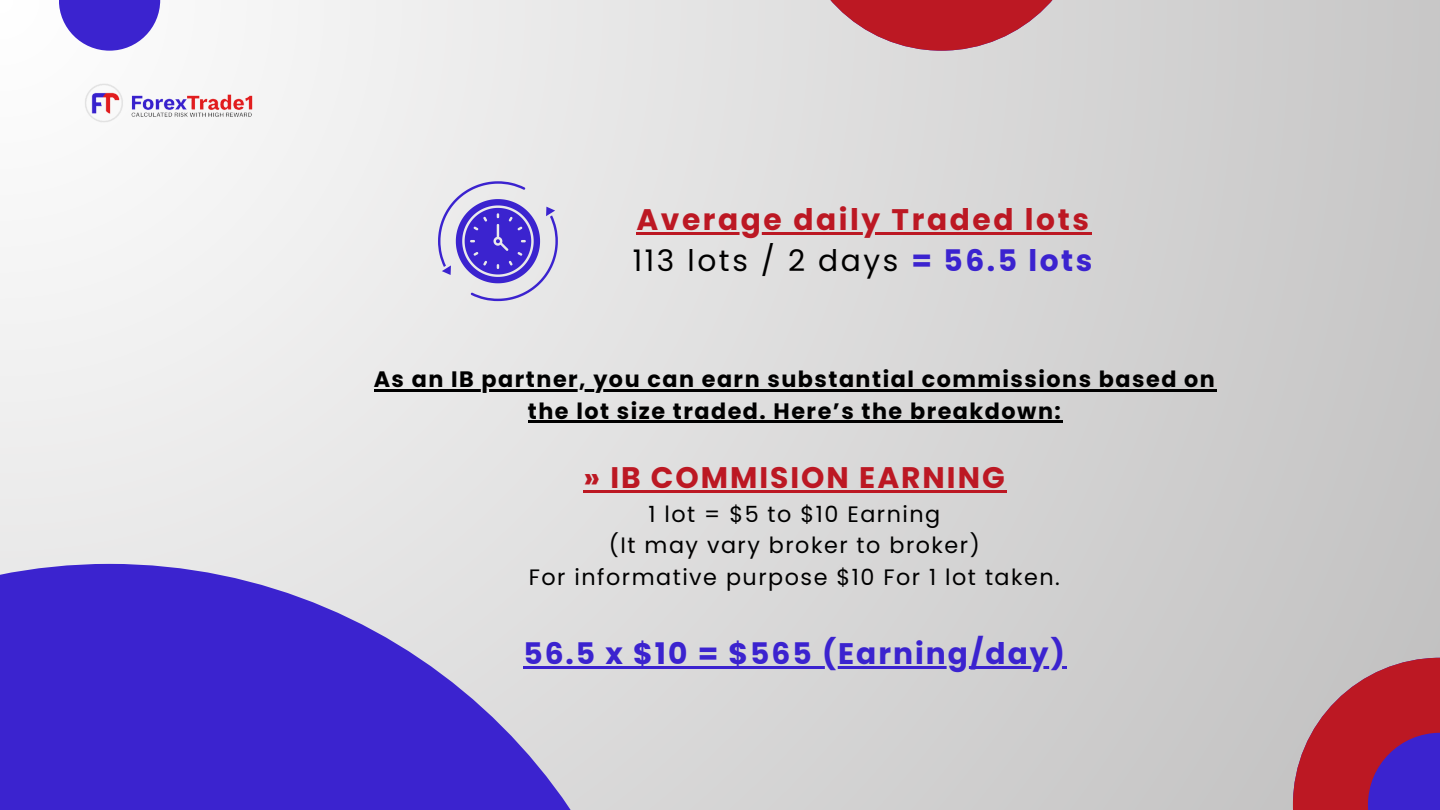
<style>
.page{position:relative;width:1440px;height:810px;background:#fff}
.page>*{position:absolute;margin:0;border:0;box-sizing:border-box;transform-origin:0 0}
.t1{font:700 29.7px/41.2px "Poppins";letter-spacing:.085em;color:#bc1823}
.t2{font:700 29.7px "Poppins";letter-spacing:.065em;color:#3b23cf}
.t3{font:700 29.7px "Poppins";letter-spacing:.065em;color:#bc1823}
.t4{font:700 22.3px/31.2px "Poppins";letter-spacing:.065em;color:#000;text-align:center}
.t5{font:22.3px "Poppins";letter-spacing:.065em;color:#000}
.s1{font-weight:400;color:#000}
.s2{color:#3b23cf}
</style>
<div class="page">
<div style="left:0;top:0;width:1440px;height:810px;background:linear-gradient(to right,#f7f7f7,#c5c4c4)"></div>
<svg style="left:0;top:564px;width:665px;height:246px;background:#7464d4"></svg>
<svg style="left:794px;top:0;width:294px;height:51px;background:#ca747a"></svg>
<svg style="left:59px;top:0;width:101px;height:51px;fill:#3b23cf"></svg>
<svg style="left:1293px;top:658px;width:147px;height:152px;background:#a33d66"></svg>
<img style="left:81px;top:81px;width:175px;height:43px">
<hr style="left:374px;top:390px;width:842px;height:2px;background:#000">
<hr style="left:528px;top:421px;width:534px;height:2px;background:#000">
<hr style="left:584px;top:490px;width:423px;height:2px;background:#bc1823">
<hr style="left:523px;top:666px;width:544px;height:2px;background:#3b23cf">
<svg style="left:438px;top:181px;width:120px;height:120px;background:#a59cdf"></svg>
<hr style="left:636px;top:232px;width:456px;height:3px;background:#bc1823">
<p class="t1" style="left:633px;top:199px;width:461px">Average daily Traded lots<br><span class="s1">113 lots / 2 days</span> <span class="s2">= 56.5 lots</span></p>
<p class="t4" style="left:374px;top:364px;width:843px">As an IB partner, you can earn substantial commissions based on the lot size traded. Here’s the breakdown:</p>
<p class="t3" style="left:584px;top:457px;width:423px">» IB COMMISION EARNING</p>
<h2 class="t5" style="left:648px;top:499px;width:293px">1 lot = $5 to $10 Earning</h2>
<h3 class="t5" style="left:609px;top:530px;width:372px">(It may vary broker to broker)</h3>
<p class="t5" style="left:529px;top:561px;width:533px">For informative purpose $10 For 1 lot taken.</p>
<p class="t2" style="left:523px;top:633px;width:543px">56.5 x $10 = $565 (Earning/day)</p>
</div>
